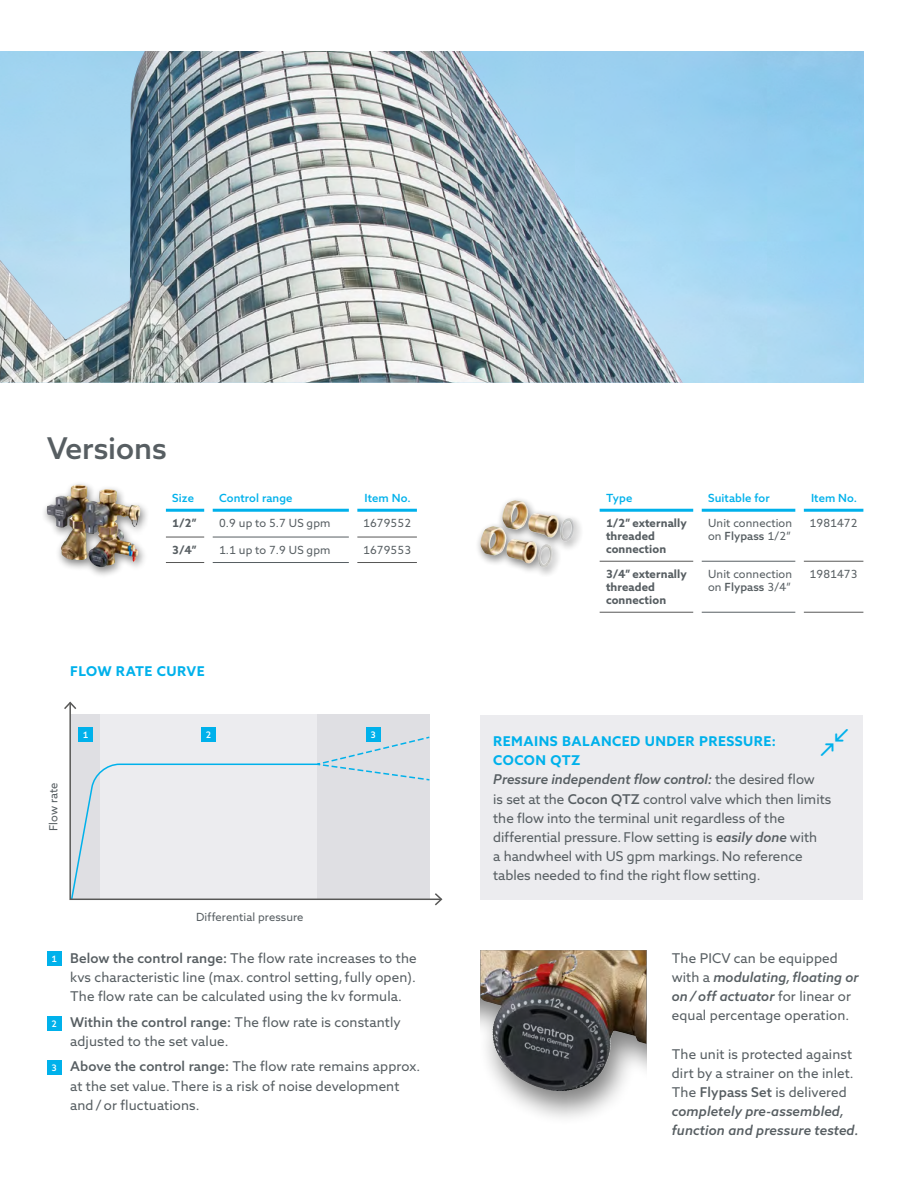
<style>
.page{position:relative;width:910px;height:1188px;background:#fff}
.page>*{position:absolute;margin:0;border:0;box-sizing:border-box;transform-origin:0 0}
.OV_DE_H3_20pt{font:500 30px "Azo Sans 2";color:#575e62}
.OV_DE_Fließtext_9pt{font:13.5px/19.2px "Azo Sans 2";color:#575e62}
.OV_DE_Legende_9pt{font:13.5px/19.2px "Azo Sans 2";letter-spacing:.01em;color:#575e62}
.OV_DE_H6_9pt{font:700 13.5px/19.2px "Azo Sans 2";letter-spacing:.035em;color:#00b1eb}
.OV_DE_Tabelle_7_5pt{font:11.25px/12.8px "Azo Sans 2";letter-spacing:.01em;color:#575e62}
.OV_DE_Tabelle_Subhea{font:700 11.25px/12.8px "Azo Sans 2";letter-spacing:.01em;color:#575e62}
.OV_DE_Tabelle_Headli{font:500 11.25px "Azo Sans 2";letter-spacing:.01em;color:#00b1eb}
.OV_DE_Tabellenmarker{font:11.25px "Azo Sans 2";letter-spacing:.01em;color:#575e62}
.OV_DE_Legende_Beschr{font:500 9px "Azo Sans 2";color:#fff}
.s1{font-weight:500}
.s2{font-weight:500;font-style:italic}
</style>
<div class="page">
<img style="left:1px;top:51px;width:682px;height:332px">
<hr style="left:166px;top:509px;width:38px;height:3px;background:#00b1eb">
<hr style="left:357px;top:509px;width:60px;height:3px;background:#00b1eb">
<hr style="left:166px;top:537px;width:38px;height:1px;background:#575756">
<hr style="left:357px;top:537px;width:60px;height:1px;background:#575756">
<hr style="left:166px;top:562px;width:38px;height:1px;background:#575756">
<hr style="left:357px;top:562px;width:60px;height:1px;background:#575756">
<hr style="left:213px;top:509px;width:136px;height:3px;background:#00b1eb">
<hr style="left:213px;top:537px;width:136px;height:1px;background:#575e62">
<hr style="left:213px;top:562px;width:136px;height:1px;background:#575e62">
<hr style="left:599px;top:509px;width:94px;height:3px;background:#00b1eb">
<hr style="left:803px;top:509px;width:60px;height:3px;background:#00b1eb">
<hr style="left:599px;top:561px;width:94px;height:1px;background:#575756">
<hr style="left:803px;top:561px;width:60px;height:1px;background:#575756">
<hr style="left:599px;top:612px;width:94px;height:1px;background:#575756">
<hr style="left:803px;top:612px;width:60px;height:1px;background:#575756">
<hr style="left:701px;top:509px;width:94px;height:3px;background:#00b1eb">
<hr style="left:701px;top:561px;width:94px;height:1px;background:#575e62">
<hr style="left:701px;top:612px;width:94px;height:1px;background:#575e62">
<div style="left:47px;top:951px;width:15px;height:15px;background:#00b1eb"></div>
<div style="left:47px;top:1016px;width:15px;height:15px;background:#00b1eb"></div>
<div style="left:47px;top:1060px;width:15px;height:15px;background:#00b1eb"></div>
<div style="left:480px;top:950px;width:166px;height:175px;background:#000;opacity:.5"></div>
<img style="left:480px;top:950px;width:119px;height:141px">
<div style="left:480px;top:715px;width:383px;height:185px;background:#ececef"></div>
<div style="left:474px;top:496px;width:109px;height:83px;background:#000;opacity:.5"></div>
<img style="left:502px;top:500px;width:72px;height:42px">
<div style="left:40px;top:480px;width:110px;height:98px;background:#000;opacity:.5"></div>
<img style="left:47px;top:485px;width:50px;height:75px">
<svg style="left:69px;top:711px;width:361px;height:189px;background:#dee5ea"></svg>
<svg style="left:70px;top:735px;width:373px;height:171px;background:#e2e5e9"></svg>
<svg style="left:64px;top:701px;width:13px;height:10px"></svg>
<hr style="left:0;top:0;width:1px;height:1188px;background:#575e62">
<p class="OV_DE_H3_20pt" style="left:47px;top:430px;width:121px">Versions</p>
<p class="OV_DE_Tabelle_Headli" style="left:172px;top:491px;width:23px">Size</p>
<p class="OV_DE_Tabelle_Headli" style="left:219px;top:491px;width:75px">Control range</p>
<p class="OV_DE_Tabelle_Headli" style="left:364px;top:491px;width:48px">Item No.</p>
<p class="OV_DE_Tabelle_Subhea" style="left:172px;top:517px;width:25px">1/2”</p>
<p class="OV_DE_Tabelle_7_5pt" style="left:219px;top:517px;width:113px">0.9 up to 5.7 US gpm</p>
<p class="OV_DE_Tabelle_7_5pt" style="left:363px;top:517px;width:49px">1679552</p>
<p class="OV_DE_Tabelle_Subhea" style="left:172px;top:544px;width:25px">3/4”</p>
<p class="OV_DE_Tabelle_7_5pt" style="left:219px;top:544px;width:113px">1.1 up to 7.9 US gpm</p>
<p class="OV_DE_Tabelle_7_5pt" style="left:363px;top:544px;width:49px">1679553</p>
<p class="OV_DE_H6_9pt" style="left:70px;top:662px;width:136px">FLOW RATE CURVE</p>
<p class="OV_DE_Tabellenmarker" style="left:47px;top:831px;width:50px;rotate:-90deg">Flow rate</p>
<p class="OV_DE_Legende_Beschr" style="left:83px;top:729px;width:7px">1</p>
<p class="OV_DE_Legende_Beschr" style="left:206px;top:729px;width:7px">2</p>
<p class="OV_DE_Legende_Beschr" style="left:370px;top:729px;width:7px">3</p>
<p class="OV_DE_Tabellenmarker" style="left:196px;top:910px;width:109px">Differential pressure</p>
<p class="OV_DE_Legende_Beschr" style="left:52px;top:954px;width:7px">1</p>
<p class="OV_DE_Legende_9pt" style="left:70px;top:949px;width:348px;text-align:justify"><span class="s1">Below the control range:</span> The flow rate increases to the kvs characteristic line (max. control setting, fully open).<br>The flow rate can be calculated using the kv formula.</p>
<p class="OV_DE_Legende_Beschr" style="left:52px;top:1018px;width:7px">2</p>
<p class="OV_DE_Legende_9pt" style="left:70px;top:1013px;width:332px"><span class="s1">Within the control range:</span> The flow rate is constantly adjusted to the set value.</p>
<p class="OV_DE_Legende_Beschr" style="left:52px;top:1062px;width:7px">3</p>
<p class="OV_DE_Legende_9pt" style="left:70px;top:1057px;width:351px"><span class="s1">Above the control range:</span> The flow rate remains approx. at the set value. There is a risk of noise development and/or fluctuations.</p>
<p class="OV_DE_Tabelle_Headli" style="left:606px;top:491px;width:28px">Type</p>
<p class="OV_DE_Tabelle_Headli" style="left:708px;top:491px;width:63px">Suitable for</p>
<p class="OV_DE_Tabelle_Headli" style="left:811px;top:491px;width:48px">Item No.</p>
<p class="OV_DE_Tabelle_Subhea" style="left:606px;top:517px;width:82px">1/2” externally threaded connection</p>
<p class="OV_DE_Tabelle_7_5pt" style="left:708px;top:517px;width:85px">Unit connection on <span class="s1">Flypass</span> 1/2”</p>
<p class="OV_DE_Tabelle_7_5pt" style="left:809px;top:517px;width:49px">1981472</p>
<p class="OV_DE_Tabelle_Subhea" style="left:606px;top:568px;width:82px">3/4” externally threaded connection</p>
<p class="OV_DE_Tabelle_7_5pt" style="left:708px;top:568px;width:85px">Unit connection on <span class="s1">Flypass</span> 3/4”</p>
<p class="OV_DE_Tabelle_7_5pt" style="left:809px;top:568px;width:49px">1981473</p>
<p class="OV_DE_H6_9pt" style="left:493px;top:732px;width:284px">REMAINS BALANCED UNDER PRESSURE:<br>COCON QTZ</p>
<p class="OV_DE_Fließtext_9pt" style="left:493px;top:770px;width:339px"><span class="s2">Pressure independent flow control:</span> the desired flow<br>is set at the <span class="s1">Cocon QTZ</span> control valve which then limits the flow into the terminal unit regardless of the differential pressure. Flow setting is <span class="s2">easily done</span> with<br>a handwheel with US gpm markings. No reference tables needed to find the right flow setting.</p>
<p class="OV_DE_Fließtext_9pt" style="left:671px;top:949px;width:188px">The PICV can be equipped with a <span class="s2">modulating, floating or on/off actuator</span> for linear or equal percentage operation.</p>
<p class="OV_DE_Fließtext_9pt" style="left:671px;top:1044px;width:188px">The unit is protected against dirt by a strainer on the inlet.<br>The <span class="s1">Flypass Set</span> is delivered <span class="s2">completely pre-assembled, function and pressure tested.</span></p>
</div>
